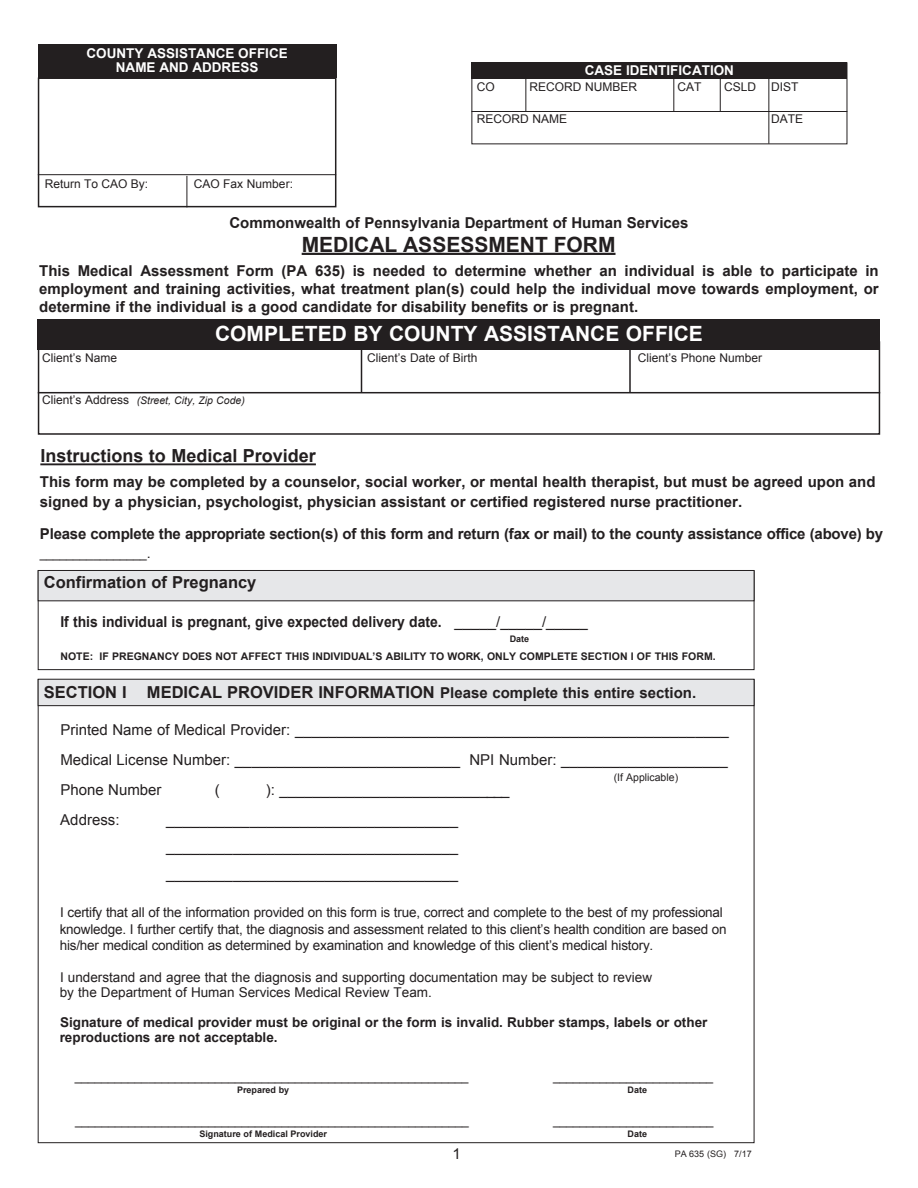
<style>
.page{position:relative;width:918px;height:1188px;background:#fff}
.page>*{position:absolute;margin:0;border:0;box-sizing:border-box;transform-origin:0 0}
.t1{font:700 21px "Arial";color:#fff}
.t2{font:700 21px "Arial";color:#231f20}
.t3{font:700 18px "Arial";color:#231f20}
.t4{font:700 16.5px "Arial";color:#231f20}
.t5{font:700 15px/18px "Arial";color:#231f20}
.t6{font:15px/30.3px "Arial";color:#231f20;text-align:justify}
.t7{font:700 15px "Arial";color:#231f20;scale:.93 1}
.t8{font:13.5px/16.5px "Arial";letter-spacing:-.015em;color:#231f20}
.t9{font:700 13.5px/15px "Arial";color:#231f20}
.t10{font:700 13.5px/13.5px "Arial";color:#fff;text-align:center}
.t11{font:12px "Arial";color:#231f20}
.t12{font:700 10.5px "Arial";color:#231f20}
.t13{font:italic 10.5px "Arial";color:#231f20}
.t14{font:10.5px "Arial";color:#231f20}
.t15{font:700 9px "Arial";color:#231f20}
.t16{font:9px "Arial";color:#231f20}
.s1{font-style:normal;font-size:12px}
.s2{font-size:14.25px}
.s3{font-weight:400}
.s4{font-size:15px}
</style>
<div class="page">
<div style="left:38px;top:341px;width:842px;height:94px;border:2px solid #231f20"></div>
<hr style="left:302px;top:253px;width:314px;height:2px;background:#231f20">
<div style="left:38px;top:317px;width:842px;height:32px;background:#231f20"></div>
<div style="left:38px;top:44px;width:298px;height:33px;background:#231f20"></div>
<hr style="left:38px;top:392px;width:842px;height:1px;background:#231f20">
<div style="left:38px;top:77px;width:298px;height:130px;border:2px solid #231f20"></div>
<div style="left:471px;top:62px;width:376px;height:17px;background:#231f20"></div>
<hr style="left:471px;top:111px;width:376px;height:1px;background:#231f20">
<hr style="left:629px;top:347px;width:2px;height:46px;background:#231f20">
<hr style="left:361px;top:349px;width:1px;height:44px;background:#231f20">
<hr style="left:768px;top:77px;width:1px;height:67px;background:#231f20">
<hr style="left:720px;top:77px;width:1px;height:35px;background:#231f20">
<hr style="left:673px;top:77px;width:1px;height:35px;background:#231f20">
<hr style="left:525px;top:77px;width:1px;height:35px;background:#231f20">
<hr style="left:187px;top:176px;width:1px;height:31px;background:#231f20">
<div style="left:38px;top:679px;width:716px;height:27px;background:#e6e7e9"></div>
<div style="left:38px;top:679px;width:716px;height:27px;border:1px solid #231f20"></div>
<div style="left:38px;top:571px;width:716px;height:99px;border:1px solid #231f20"></div>
<div style="left:38px;top:570px;width:716px;height:31px;background:#e6e7e9"></div>
<div style="left:38px;top:570px;width:716px;height:31px;border:1px solid #231f20"></div>
<hr style="left:40px;top:463px;width:276px;height:2px;background:#231f20">
<hr style="left:38px;top:174px;width:298px;height:1px;background:#231f20">
<div style="left:38px;top:263px;width:842px;height:56px;background:#fff"></div>
<p class="t10" style="left:86px;top:47px;width:203px">COUNTY ASSISTANCE OFFICE<br>NAME AND ADDRESS</p>
<p class="t11" style="left:45px;top:176px;width:105px">Return To CAO By:</p>
<p class="t11" style="left:194px;top:176px;width:101px">CAO Fax Number:</p>
<p class="t10" style="left:585px;top:64px;width:151px">CASE IDENTIFICATION</p>
<p class="t11" style="left:477px;top:79px;width:19px">CO</p>
<p class="t11" style="left:530px;top:79px;width:109px">RECORD NUMBER</p>
<p class="t11" style="left:678px;top:79px;width:25px">CAT</p>
<p class="t11" style="left:724px;top:79px;width:76px">CSLD DIST</p>
<p class="t11" style="left:477px;top:111px;width:92px">RECORD NAME</p>
<p class="t11" style="left:771px;top:111px;width:34px">DATE</p>
<p class="t5" style="left:229px;top:214px;width:461px">Commonwealth of Pennsylvania Department of Human Services</p>
<h1 class="t2" style="left:302px;top:230px;width:315px">MEDICAL ASSESSMENT FORM</h1>
<p class="t5" style="left:39px;top:262px;width:841px;text-align:justify">This Medical Assessment Form (PA 635) is needed to determine whether an individual is able to participate in employment and training activities, what treatment plan(s) could help the individual move towards employment, or determine if the individual is a good candidate for disability benefits or is pregnant.</p>
<h1 class="t1" style="left:215px;top:320px;width:489px">COMPLETED BY COUNTY ASSISTANCE OFFICE</h1>
<p class="t11" style="left:42px;top:350px;width:77px">Client’s Name</p>
<p class="t11" style="left:367px;top:350px;width:112px">Client’s Date of Birth</p>
<p class="t11" style="left:638px;top:350px;width:126px">Client’s Phone Number</p>
<p class="t13" style="left:42px;top:394px;width:204px"><span class="s1">Client’s Address</span> (Street, City, Zip Code)</p>
<p class="t3" style="left:40px;top:444px;width:277px">Instructions to Medical Provider</p>
<p class="t5" style="left:40px;top:473px;width:837px;line-height:19.5px">This form may be completed by a counselor, social worker, or mental health therapist, but must be agreed upon and signed by a physician, psychologist, physician assistant or certified registered nurse practitioner.</p>
<p class="t5" style="left:40px;top:525px;width:845px">Please complete the appropriate section(s) of this form and return (fax or mail) to the county assistance office (above) by</p>
<p class="t11" style="left:40px;top:546px;width:112px">________________<span class="s2">.</span></p>
<p class="t4" style="left:44px;top:572px;width:214px">Confirmation of Pregnancy</p>
<p class="t7" style="left:60px;top:612px;width:569px">If this individual is pregnant, give expected delivery date. <span class="s3">_____/_____/_____</span></p>
<p class="t15" style="left:510px;top:633px;width:21px">Date</p>
<p class="t12" style="left:61px;top:650px;width:657px">NOTE: IF PREGNANCY DOES NOT AFFECT THIS INDIVIDUAL’S ABILITY TO WORK, ONLY COMPLETE SECTION I OF THIS FORM.</p>
<p class="t4" style="left:44px;top:681px;width:654px">SECTION I MEDICAL PROVIDER INFORMATION <span class="s4">Please complete this entire section.</span></p>
<p class="t6" style="left:60px;top:714px;width:670px">Printed Name of Medical Provider: ____________________________________________________ Medical License Number: ___________________________ NPI Number: ____________________ Phone Number</p>
<p class="t14" style="left:614px;top:770px;width:66px">(If Applicable)</p>
<p class="t6" style="left:215px;top:775px;width:6px">(</p>
<p class="t6" style="left:266px;top:775px;width:245px">): ____________________________</p>
<p class="t6" style="left:60px;top:805px;width:61px">Address:</p>
<p class="t6" style="left:166px;top:807px;width:293px;line-height:27px">___________________________________ ___________________________________ ___________________________________</p>
<p class="t8" style="left:60px;top:905px;width:669px">I certify that all of the information provided on this form is true, correct and complete to the best of my professional knowledge. I further certify that, the diagnosis and assessment related to this client’s health condition are based on his/her medical condition as determined by examination and knowledge of this client’s medical history.</p>
<p class="t8" style="left:60px;top:970px;width:594px;line-height:15px">I understand and agree that the diagnosis and supporting documentation may be subject to review by the Department of Human Services Medical Review Team.</p>
<p class="t9" style="left:60px;top:1015px;width:649px">Signature of medical provider must be original or the form is invalid. Rubber stamps, labels or other reproductions are not acceptable.</p>
<p class="t11" style="left:75px;top:1069px;width:395px">___________________________________________________________</p>
<p class="t11" style="left:553px;top:1069px;width:162px">________________________</p>
<p class="t15" style="left:237px;top:1084px;width:54px">Prepared by</p>
<p class="t15" style="left:628px;top:1084px;width:21px">Date</p>
<p class="t11" style="left:75px;top:1113px;width:395px">___________________________________________________________</p>
<p class="t11" style="left:553px;top:1113px;width:162px">________________________</p>
<p class="t15" style="left:199px;top:1128px;width:129px">Signature of Medical Provider</p>
<p class="t15" style="left:628px;top:1128px;width:21px">Date</p>
<p class="t6" style="left:453px;top:1138px;width:10px">1</p>
<p class="t16" style="left:675px;top:1148px;width:79px">PA 635 (SG) 7/17</p>
</div>
